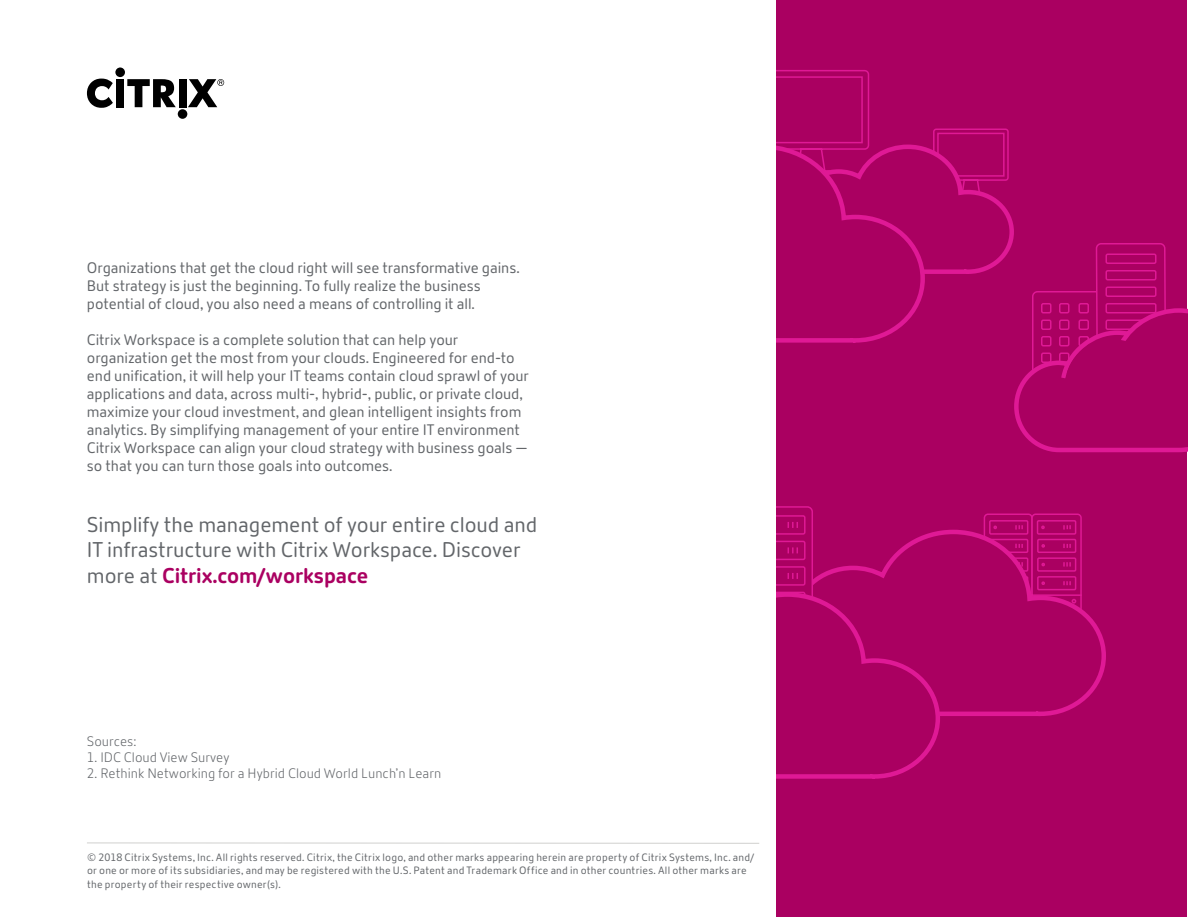
<style>
.page{position:relative;width:1188px;height:918px;background:#fff}
.page>*{position:absolute;margin:0;border:0;box-sizing:border-box;transform-origin:0 0}
.t1{font:21px/25.2px "Citrix New Sans";letter-spacing:-.005em;color:#63666a}
.t2{font:15px/18px "Citrix New Sans";letter-spacing:-.005em;color:#63666a}
.t3{font:300 13.5px "Citrix New Sans";color:#63666a}
.t4{font:10.5px/13.5px "Citrix New Sans";letter-spacing:.02em;color:#63666a}
.s1{font-weight:700;color:#aa0061}
</style>
<div class="page">
<div style="left:777px;top:1px;width:410px;height:916px;background:#aa0061"></div>
<div style="left:115px;top:67px;width:10px;height:10px;background:#000;border-radius:50%"></div>
<div style="left:116px;top:79px;width:8px;height:28px;background:#000"></div>
<div style="left:178px;top:109px;width:9px;height:10px;background:#000;border-radius:50%"></div>
<div style="left:179px;top:79px;width:7px;height:28px;background:#000"></div>
<svg style="left:87px;top:79px;width:26px;height:29px"></svg>
<svg style="left:127px;top:79px;width:49px;height:28px"></svg>
<svg style="left:188px;top:79px;width:36px;height:28px"></svg>
<hr style="left:87px;top:843px;width:672px;height:1px;background:#d0d0ce">
<svg style="left:983px;top:513px;width:99px;height:14px"></svg>
<svg style="left:942px;top:527px;width:164px;height:189px"></svg>
<svg style="left:777px;top:506px;width:165px;height:273px"></svg>
<svg style="left:777px;top:70px;width:411px;height:383px"></svg>
<div style="left:1065px;top:339px;width:95px;height:95px;background:#aa0061;border-radius:50%"></div>
<p class="t2" style="left:87px;top:259px;width:434px">Organizations that get the cloud right will see transformative gains.<br>But strategy is just the beginning. To fully realize the business potential of cloud, you also need a means of controlling it all.</p>
<p class="t2" style="left:87px;top:331px;width:444px">Citrix Workspace is a complete solution that can help your organization get the most from your clouds. Engineered for end-to end unification, it will help your IT teams contain cloud sprawl of your applications and data, across multi-, hybrid-, public, or private cloud, maximize your cloud investment, and glean intelligent insights from analytics. By simplifying management of your entire IT environment Citrix Workspace can align your cloud strategy with business goals — so that you can turn those goals into outcomes.</p>
<h1 class="t1" style="left:87px;top:513px;width:452px">Simplify the management of your entire cloud and<br>IT infrastructure with Citrix Workspace. Discover more at <span class="s1">Citrix.com/workspace</span></h1>
<p class="t3" style="left:87px;top:734px;width:51px">Sources:</p>
<p class="t3" style="left:87px;top:750px;width:144px">1. IDC Cloud View Survey</p>
<p class="t3" style="left:87px;top:766px;width:356px">2. Rethink Networking for a Hybrid Cloud World Lunch’n Learn</p>
<p class="t4" style="left:87px;top:851px;width:669px">© 2018 Citrix Systems, Inc. All rights reserved. Citrix, the Citrix logo, and other marks appearing herein are property of Citrix Systems, Inc. and/ or one or more of its subsidiaries, and may be registered with the U.S. Patent and Trademark Office and in other countries. All other marks are the property of their respective owner(s).</p>
</div>
